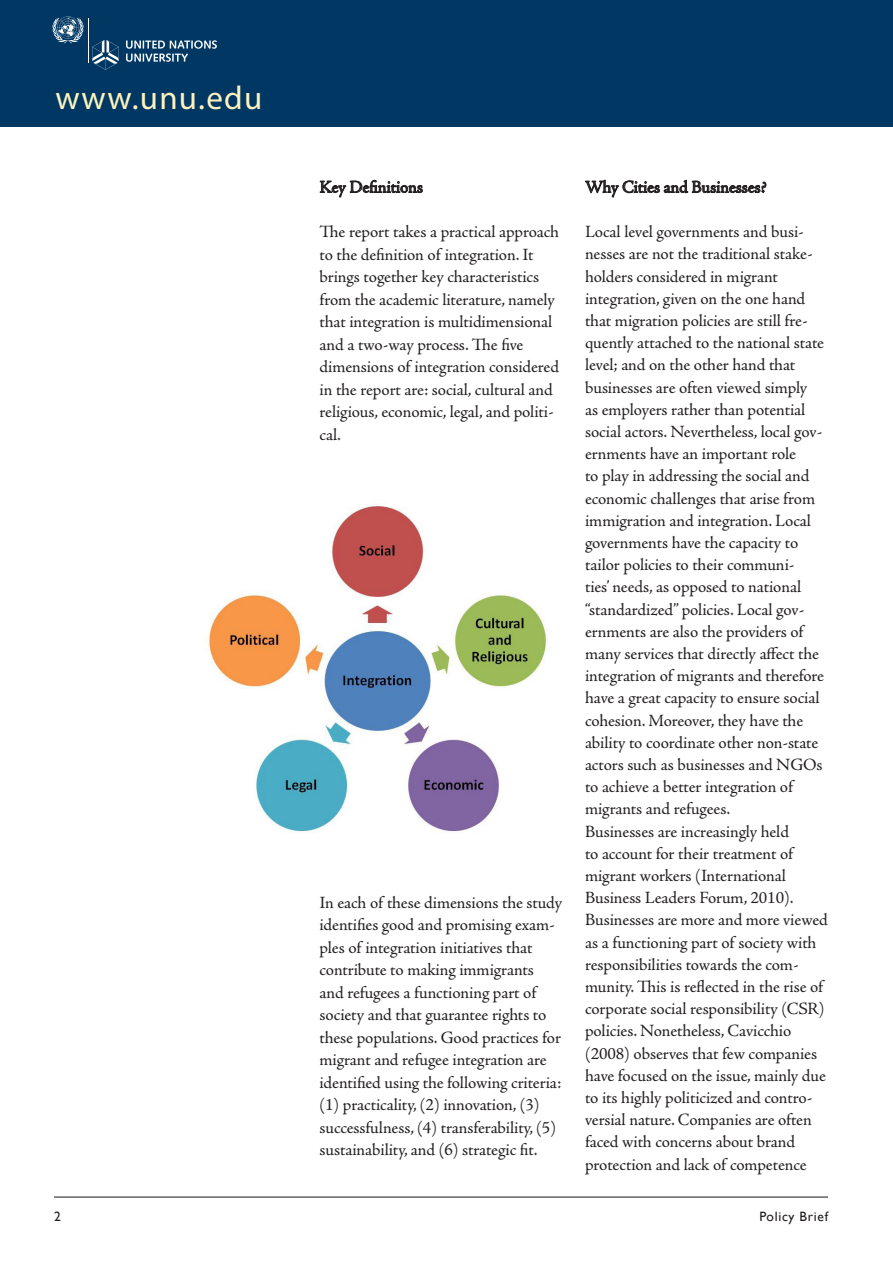
<style>
.page{position:relative;width:893px;height:1263px;background:#fff}
.page>*{position:absolute;margin:0;border:0;box-sizing:border-box;transform-origin:0 0}
.t1{font:33px "Myriad Pro";letter-spacing:.04em;color:#fef3be}
.body_text_no_indent{font:17.25px/22.2px "Adobe Jenson Pro";letter-spacing:-.01em;color:#231f20}
.t2{font:13.5px "Gill Sans";letter-spacing:.05em;color:#231f20}
</style>
<div class="page">
<hr style="left:54px;top:1196px;width:774px;height:1px;background:#231f20">
<div style="left:0;top:0;width:893px;height:126px;background:#013863"></div>
<hr style="left:88px;top:18px;width:1px;height:45px;background:#fff">
<svg style="left:52px;top:16px;width:32px;height:27px"></svg>
<svg style="left:92px;top:40px;width:27px;height:30px"></svg>
<svg style="left:126px;top:40px;width:91px;height:22px"></svg>
<svg style="left:320px;top:179px;width:103px;height:19px"></svg>
<svg style="left:585px;top:180px;width:181px;height:18px"></svg>
<img style="left:207px;top:506px;width:345px;height:326px">
<h1 class="t1" style="left:55px;top:77px;width:208px">www.unu.edu</h1>
<p class="body_text_no_indent" style="left:319px;top:176px;width:105px">Key Definitions</p>
<p class="body_text_no_indent" style="left:319px;top:221px;width:241px">The report takes a practical approach to the definition of integration. It brings together key characteristics from the academic literature, namely that integration is multidimensional and a two-way process. The five dimensions of integration considered in the report are: social, cultural and religious, economic, legal, and politi&shy;cal.</p>
<p class="body_text_no_indent" style="left:319px;top:891px;width:244px">In each of these dimensions the study identifies good and promising exam&shy;ples of integration initiatives that contribute to making immigrants and refugees a functioning part of society and that guarantee rights to these populations. Good practices for migrant and refugee integration are identified using the following criteria: (1) practicality, (2) innovation, (3) successfulness, (4) transferability, (5) sustainability, and (6) strategic fit.</p>
<p class="body_text_no_indent" style="left:585px;top:176px;width:183px">Why Cities and Businesses?</p>
<p class="body_text_no_indent" style="left:585px;top:221px;width:241px">Local level governments and busi&shy;nesses are not the traditional stake&shy;holders considered in migrant integration, given on the one hand that migration policies are still fre&shy;quently attached to the national state level; and on the other hand that businesses are often viewed simply as employers rather than potential social actors. Nevertheless, local gov&shy;ernments have an important role<br>to play in addressing the social and economic challenges that arise from immigration and integration. Local governments have the capacity to tailor policies to their communi-<br>ties’ needs, as opposed to national “standardized” policies. Local gov&shy;ernments are also the providers of many services that directly affect the integration of migrants and therefore have a great capacity to ensure social cohesion. Moreover, they have the ability to coordinate other non-state actors such as businesses and NGOs to achieve a better integration of migrants and refugees.</p>
<p class="body_text_no_indent" style="left:585px;top:820px;width:244px">Businesses are increasingly held<br>to account for their treatment of migrant workers (International Business Leaders Forum, 2010).<br>Businesses are more and more viewed as a functioning part of society with responsibilities towards the com&shy;munity. This is reflected in the rise of corporate social responsibility (CSR) policies. Nonetheless, Cavicchio (2008) observes that few companies have focused on the issue, mainly due to its highly politicized and contro&shy;versial nature. Companies are often faced with concerns about brand protection and lack of competence</p>
<p class="t2" style="left:54px;top:1209px;width:8px">2</p>
<p class="t2" style="left:759px;top:1209px;width:70px">Policy Brief</p>
</div>
